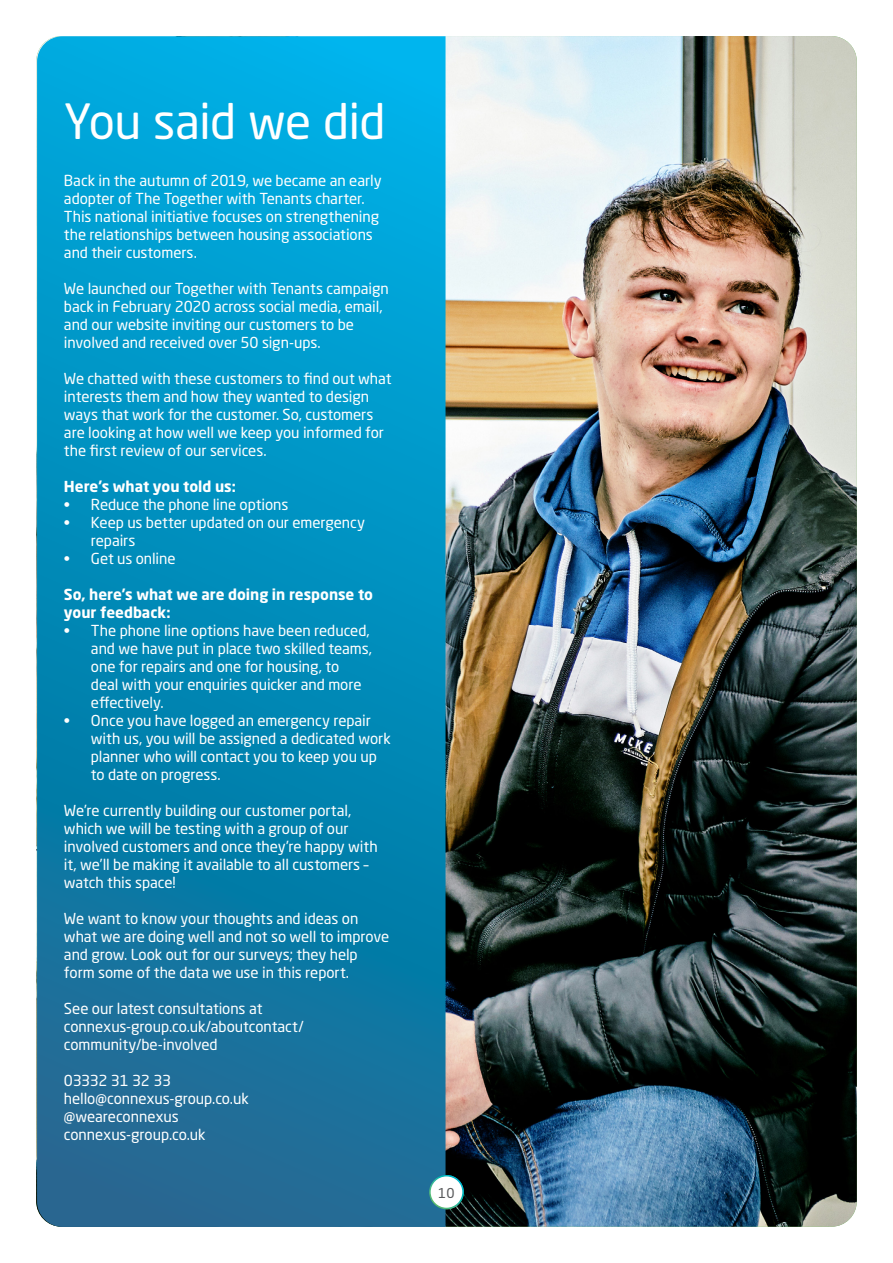
<style>
.page{position:relative;width:893px;height:1263px;background:#fff}
.page>*{position:absolute;margin:0;border:0;box-sizing:border-box;transform-origin:0 0}
.t1{font:48px "Neo Sans Std";letter-spacing:-.015em;color:#fff}
.t2{font:15px/18px "Neo Sans Std";letter-spacing:-.005em;color:#fff}
.t3{font:700 15px/18px "Neo Sans Std";letter-spacing:-.005em;color:#fff}
.t4{font:15px "Neo Sans Std";letter-spacing:-.025em;color:#fff}
.t5{font:13.5px "Neo Sans Std";color:#58595b}
</style>
<div class="page">
<img style="left:36px;top:36px;width:821px;height:1191px">
<svg style="left:37px;top:36px;width:409px;height:1191px;background:#078bb9"></svg>
<div style="left:430px;top:1176px;width:33px;height:32px;background:#fff;border-radius:50%"></div>
<div style="left:429px;top:1175px;width:35px;height:34px;border:2px solid #fff;border-radius:50%"></div>
<p class="t1" style="left:64px;top:92px;width:323px">You said we did</p>
<p class="t2" style="left:64px;top:171px;width:319px">Back in the autumn of 2019, we became an early adopter of The Together with Tenants charter.<br>This national initiative focuses on strengthening the relationships between housing associations and their customers.</p>
<p class="t2" style="left:64px;top:279px;width:326px">We launched our Together with Tenants campaign back in February 2020 across social media, email, and our website inviting our customers to be involved and received over 50 sign-ups.</p>
<p class="t2" style="left:64px;top:369px;width:329px">We chatted with these customers to find out what interests them and how they wanted to design ways that work for the customer. So, customers are looking at how well we keep you informed for the first review of our services.</p>
<p class="t3" style="left:64px;top:477px;width:173px">Here’s what you told us:</p>
<p class="t2" style="left:64px;top:495px;width:226px">• Reduce the phone line options</p>
<p class="t2" style="left:91px;top:513px;width:276px;text-indent:-27px">• Keep us better updated on our emergency repairs</p>
<p class="t2" style="left:64px;top:549px;width:113px">• Get us online</p>
<p class="t3" style="left:64px;top:585px;width:311px">So, here’s what we are doing in response to your feedback:</p>
<p class="t2" style="left:91px;top:621px;width:283px;text-indent:-27px">• The phone line options have been reduced, and we have put in place two skilled teams, one for repairs and one for housing, to<br>deal with your enquiries quicker and more effectively.</p>
<p class="t2" style="left:91px;top:711px;width:301px;text-indent:-27px">• Once you have logged an emergency repair with us, you will be assigned a dedicated work planner who will contact you to keep you up to date on progress.</p>
<p class="t2" style="left:64px;top:801px;width:315px">We’re currently building our customer portal, which we will be testing with a group of our involved customers and once they’re happy with it, we’ll be making it available to all customers – watch this space!</p>
<p class="t2" style="left:64px;top:909px;width:327px">We want to know your thoughts and ideas on what we are doing well and not so well to improve and grow. Look out for our surveys; they help form some of the data we use in this report.</p>
<p class="t2" style="left:64px;top:999px;width:241px">See our latest consultations at connexus-group.co.uk/aboutcontact/ community/be-involved</p>
<p class="t4" style="left:64px;top:1071px;width:109px">03332 31 32 33</p>
<p class="t2" style="left:64px;top:1089px;width:186px">hello@connexus-group.co.uk</p>
<p class="t2" style="left:64px;top:1107px;width:116px">@weareconnexus</p>
<p class="t2" style="left:64px;top:1125px;width:143px">connexus-group.co.uk</p>
<p class="t5" style="left:438px;top:1185px;width:18px">10</p>
</div>
